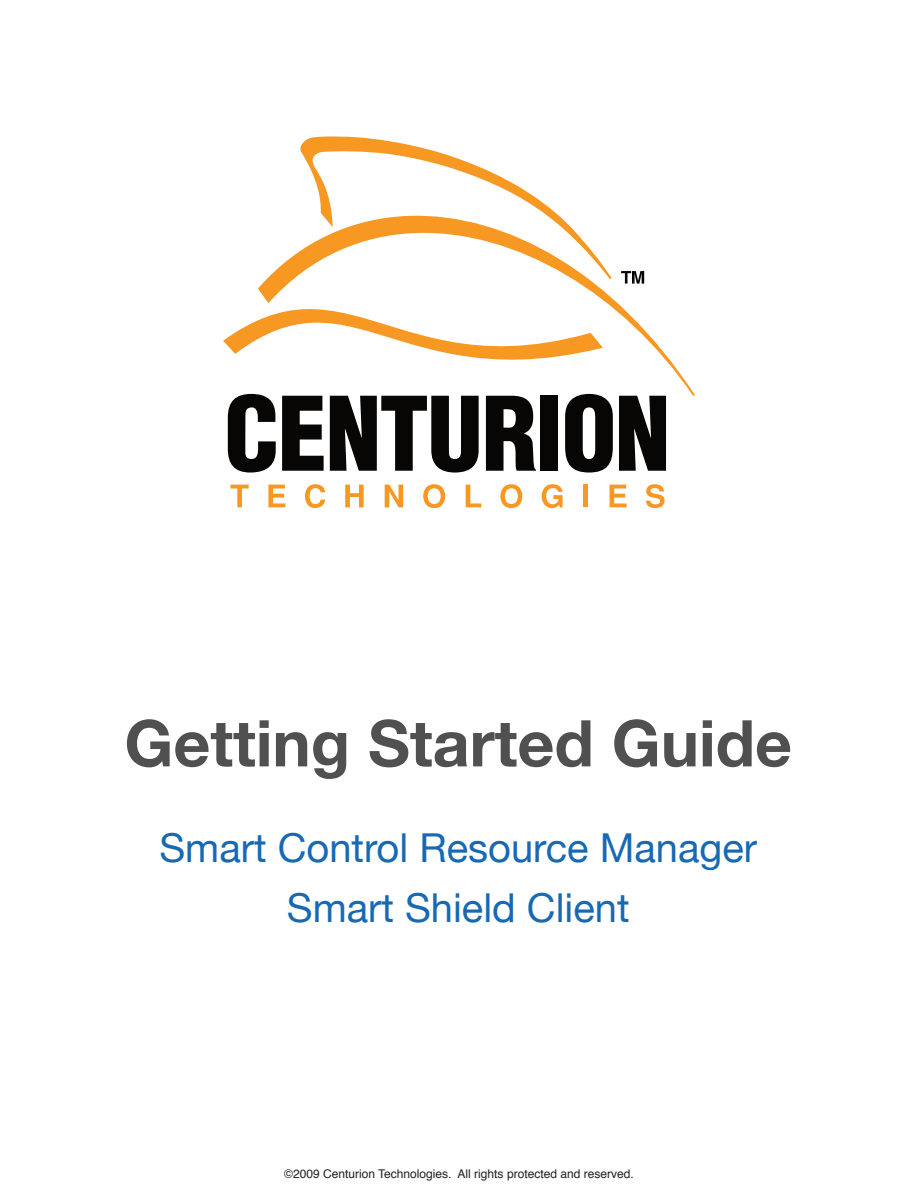
<style>
.page{position:relative;width:918px;height:1188px;background:#fff}
.page>*{position:absolute;margin:0;border:0;box-sizing:border-box;transform-origin:0 0}
.t1{font:700 64.5px "Helvetica Neue";color:#4f504f}
.t2{font:39.9px/60px "Helvetica Neue";color:#1769b4;text-align:center}
.t3{font:12px "Helvetica";color:#231f20}
</style>
<div class="page">
<svg style="left:228px;top:394px;width:48px;height:79px"></svg>
<svg style="left:282px;top:396px;width:42px;height:75px"></svg>
<svg style="left:330px;top:396px;width:149px;height:77px"></svg>
<svg style="left:486px;top:396px;width:50px;height:75px"></svg>
<div style="left:540px;top:396px;width:18px;height:75px;background:#080605"></div>
<svg style="left:565px;top:396px;width:48px;height:77px"></svg>
<svg style="left:619px;top:396px;width:47px;height:75px;background:#2d2b2a"></svg>
<svg style="left:230px;top:485px;width:19px;height:22px"></svg>
<svg style="left:268px;top:485px;width:17px;height:22px"></svg>
<svg style="left:305px;top:484px;width:20px;height:24px"></svg>
<svg style="left:345px;top:485px;width:19px;height:22px"></svg>
<svg style="left:385px;top:485px;width:18px;height:22px"></svg>
<svg style="left:423px;top:484px;width:22px;height:24px"></svg>
<svg style="left:466px;top:485px;width:15px;height:22px"></svg>
<svg style="left:500px;top:484px;width:22px;height:24px"></svg>
<svg style="left:541px;top:484px;width:22px;height:24px"></svg>
<hr style="left:584px;top:485px;width:4px;height:22px;background:#f79822">
<svg style="left:610px;top:485px;width:17px;height:22px"></svg>
<svg style="left:646px;top:484px;width:19px;height:24px"></svg>
<svg style="left:223px;top:320px;width:35px;height:34px"></svg>
<svg style="left:258px;top:251px;width:437px;height:145px"></svg>
<svg style="left:300px;top:136px;width:312px;height:143px"></svg>
<h1 class="t1" style="left:124px;top:703px;width:669px">Getting Started Guide</h1>
<h2 class="t2" style="left:159px;top:817px;width:599px">Smart Control Resource Manager<br>Smart Shield Client</h2>
<p class="t3" style="left:284px;top:1164px;width:351px">©2009 Centurion Technologies. All rights protected and reserved.</p>
</div>
